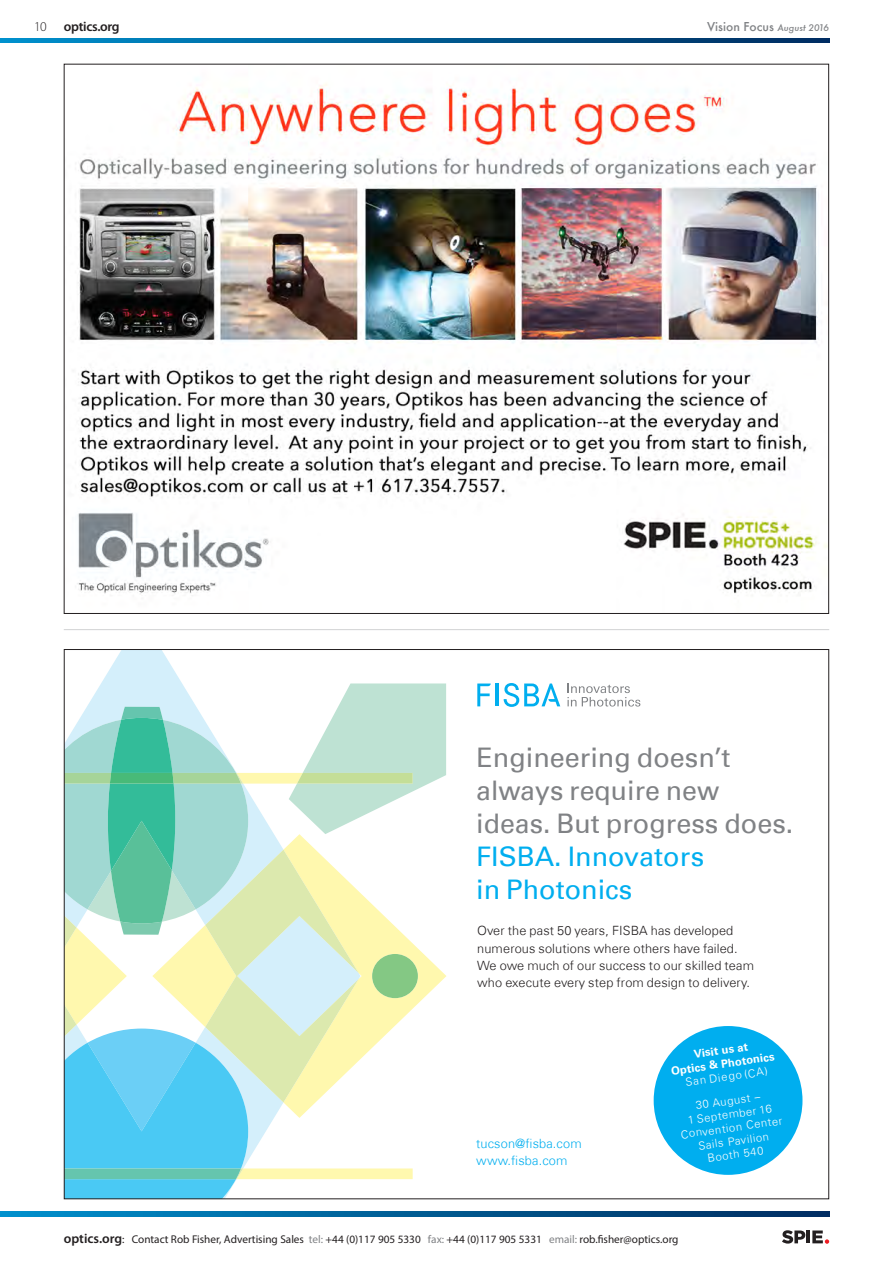
<style>
.page{position:relative;width:893px;height:1263px;background:#fff}
.page>*{position:absolute;margin:0;border:0;box-sizing:border-box;transform-origin:0 0}
.t1{font:27px/33px "Univers Com 55 Roman";color:#808285}
.t2{font:600 13.5px "Myriad Pro";letter-spacing:-.02em;color:#231f20}
.t3{font:300 13.5px "Myriad Pro";color:#231f20}
.t4{font:300 12.75px/17.2px "Univers Com 45";letter-spacing:.01em;color:#231f20}
.t5{font:300 12.75px/17.2px "Univers Com 45";letter-spacing:.01em;color:#00aeef}
.t6{font:500 12px "Futura";color:#808285}
.t7{font:11.25px "Myriad Pro";color:#231f20}
.t8{font:300 11.25px/13.5px "Univers Com 45";color:#fff;text-align:center}
.t9{font:700 11.25px/13.5px "Univers Com 65";color:#fff;text-align:center}
.s1{font-style:italic;font-size:9px}
.s2{color:#00aeef}
.s3{font-family:"Univers Com 45";font-weight:300}
.s4{font-weight:600;font-size:13.5px}
.s5{color:#808285}
</style>
<div class="page">
<svg style="left:0;top:1212px;width:829px;height:4px;background:#005d94"></svg>
<svg style="left:0;top:38px;width:829px;height:5px;background:#005d94"></svg>
<svg style="left:782px;top:1230px;width:47px;height:14px"></svg>
<hr style="left:64px;top:629px;width:765px;height:1px;background:#d1d2d4">
<svg style="left:567px;top:683px;width:73px;height:23px"></svg>
<hr style="left:495px;top:683px;width:3px;height:23px;background:#00aeef">
<svg style="left:477px;top:683px;width:14px;height:23px"></svg>
<svg style="left:504px;top:683px;width:56px;height:24px"></svg>
<div style="left:654px;top:1026px;width:148px;height:149px;background:#00aeef;border-radius:50%"></div>
<svg style="left:101px;top:651px;width:81px;height:32px;fill:#d4effb"></svg>
<svg style="left:64px;top:683px;width:382px;height:517px"></svg>
<img style="left:77px;top:79px;width:750px;height:517px">
<p class="t3" style="left:34px;top:19px;width:14px">10</p>
<p class="t2" style="left:64px;top:18px;width:57px">optics.org</p>
<p class="t6" style="left:707px;top:18px;width:124px">Vision Focus <span class="s1">August 2016</span></p>
<p class="t1" style="left:476px;top:741px;width:319px">Engineering doesn’t always require new ideas. But progress does.<br><span class="s2">FISBA. Innovators<br>in Photonics</span></p>
<p class="t4" style="left:477px;top:922px;width:278px">Over the past 50 years, FISBA has developed numerous solutions where others have failed.<br>We owe much of our success to our skilled team who execute every step from design to delivery.</p>
<p class="t5" style="left:476px;top:1135px;width:107px">tucson@fisba.com www.fisba.com</p>
<p class="t9" style="left:668px;top:1051px;width:106px;rotate:-8deg">Visit us at<br>Optics &amp; Photonics<br><span class="s3">San Diego (CA)</span></p>
<p class="t8" style="left:676px;top:1101px;width:104px;rotate:-8deg">30 August –<br>1 September 16<br>Convention Center<br>Sails Pavilion<br>Booth 540</p>
<p class="t7" style="left:64px;top:1232px;width:616px"><span class="s4">optics.org</span>: Contact Rob Fisher, Advertising Sales <span class="s5">tel:</span> +44 (0)117 905 5330 <span class="s5">fax:</span> +44 (0)117 905 5331 <span class="s5">email:</span> rob.fisher@optics.org</p>
</div>
